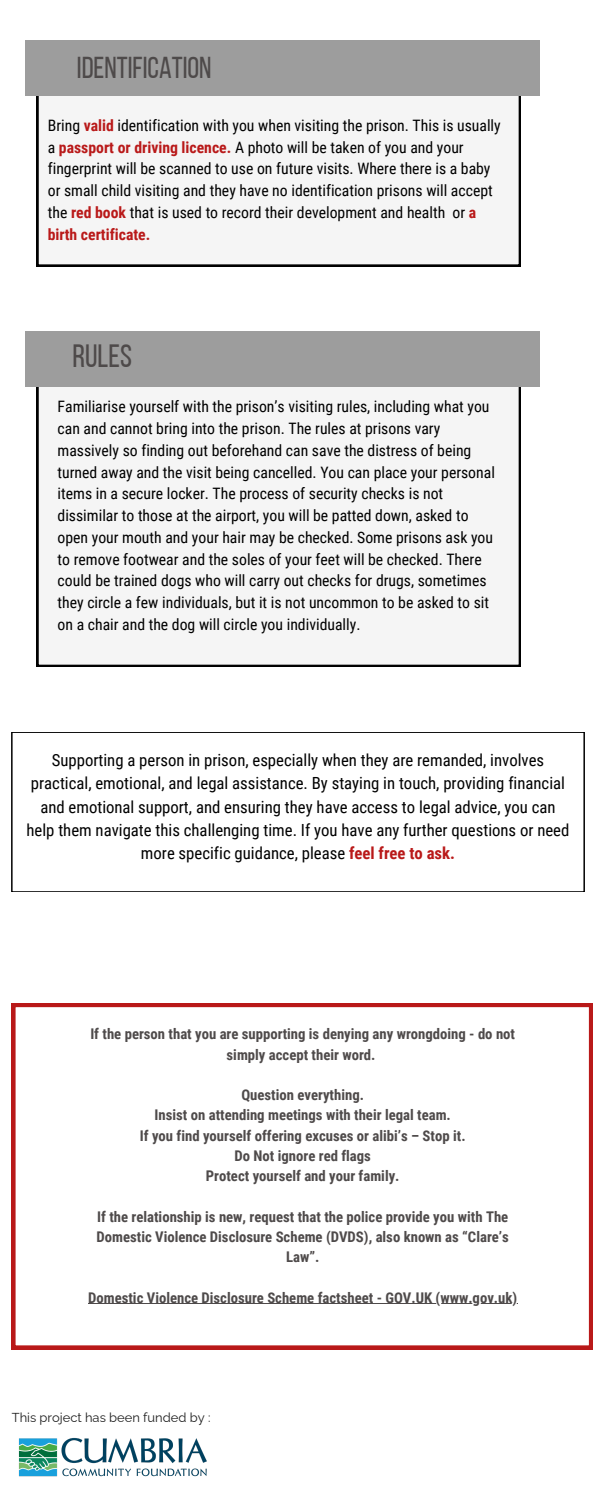
<style>
.page{position:relative;width:600px;height:1500px;background:#fff}
.page>*{position:absolute;margin:0;border:0;box-sizing:border-box;transform-origin:0 0}
.t1{font:32.2px "Bebas Neue";color:#4e4a4a}
.t2{font:30.2px "Bebas Neue";color:#4e4a4a}
.t3{font:16.7px/23.2px "Roboto Condensed";color:#000;text-align:center}
.t4{font:15.7px/21.8px "Roboto Condensed";color:#000}
.t5{font:700 14.7px/20.2px "Roboto Condensed";color:#4e4a4a;text-align:center}
.t6{font:13px "Raleway";color:#202020}
.s1{font-weight:700;color:#b91919}
</style>
<div class="page">
<div style="left:37px;top:96px;width:484px;height:171px;background:#f5f5f5"></div>
<div style="left:26px;top:41px;width:514px;height:55px;background:#9d9d9d"></div>
<svg style="left:12px;top:732px;width:572px;height:160px"></svg>
<img style="left:18px;top:1437px;width:189px;height:40px">
<svg style="left:12px;top:1003px;width:580px;height:346px"></svg>
<hr style="left:88px;top:1303px;width:429px;height:1px;background:#4e4a4a">
<div style="left:37px;top:387px;width:484px;height:280px;background:#f5f5f5"></div>
<div style="left:26px;top:332px;width:514px;height:55px;background:#9d9d9d"></div>
<h3 class="t2" style="left:77px;top:55px;width:136px">IDENTIFICATION</h3>
<h3 class="t4" style="left:48px;top:115px;width:454px">Bring <span class="s1">valid</span> identification with you when visiting the prison. This is usually a <span class="s1">passport or driving licence.</span> A photo will be taken of you and your fingerprint will be scanned to use on future visits. Where there is a baby or small child visiting and they have no identification prisons will accept the <span class="s1">red book</span> that is used to record their development and health or <span class="s1">a birth certificate.</span></h3>
<p class="t1" style="left:73px;top:343px;width:61px">RULES</p>
<p class="t4" style="left:58px;top:396px;width:439px">Familiarise yourself with the prison’s visiting rules, including what you can and cannot bring into the prison. The rules at prisons vary massively so finding out beforehand can save the distress of being turned away and the visit being cancelled. You can place your personal items in a secure locker. The process of security checks is not dissimilar to those at the airport, you will be patted down, asked to open your mouth and your hair may be checked. Some prisons ask you to remove footwear and the soles of your feet will be checked. There could be trained dogs who will carry out checks for drugs, sometimes they circle a few individuals, but it is not uncommon to be asked to sit on a chair and the dog will circle you individually.</p>
<h3 class="t3" style="left:27px;top:749px;width:544px">Supporting a person in prison, especially when they are remanded, involves practical, emotional, and legal assistance. By staying in touch, providing financial and emotional support, and ensuring they have access to legal advice, you can help them navigate this challenging time. If you have any further questions or need more specific guidance, please <span class="s1">feel free to ask.</span></h3>
<h1 class="t5" style="left:90px;top:1024px;width:426px">If the person that you are supporting is denying any wrongdoing - do not simply accept their word.</h1>
<h2 class="t5" style="left:140px;top:1085px;width:327px">Question everything.<br>Insist on attending meetings with their legal team.<br>If you find yourself offering excuses or alibi’s – Stop it.<br>Do Not ignore red flags<br>Protect yourself and your family.</h2>
<h1 class="t5" style="left:97px;top:1207px;width:414px">If the relationship is new, request that the police provide you with The<br>Domestic Violence Disclosure Scheme (DVDS), also known as “Clare’s<br>Law”.</h1>
<h2 class="t5" style="left:88px;top:1288px;width:431px">Domestic Violence Disclosure Scheme factsheet - GOV.UK (www.gov.uk)</h2>
<h3 class="t6" style="left:12px;top:1410px;width:200px">This project has been funded by :</h3>
</div>
